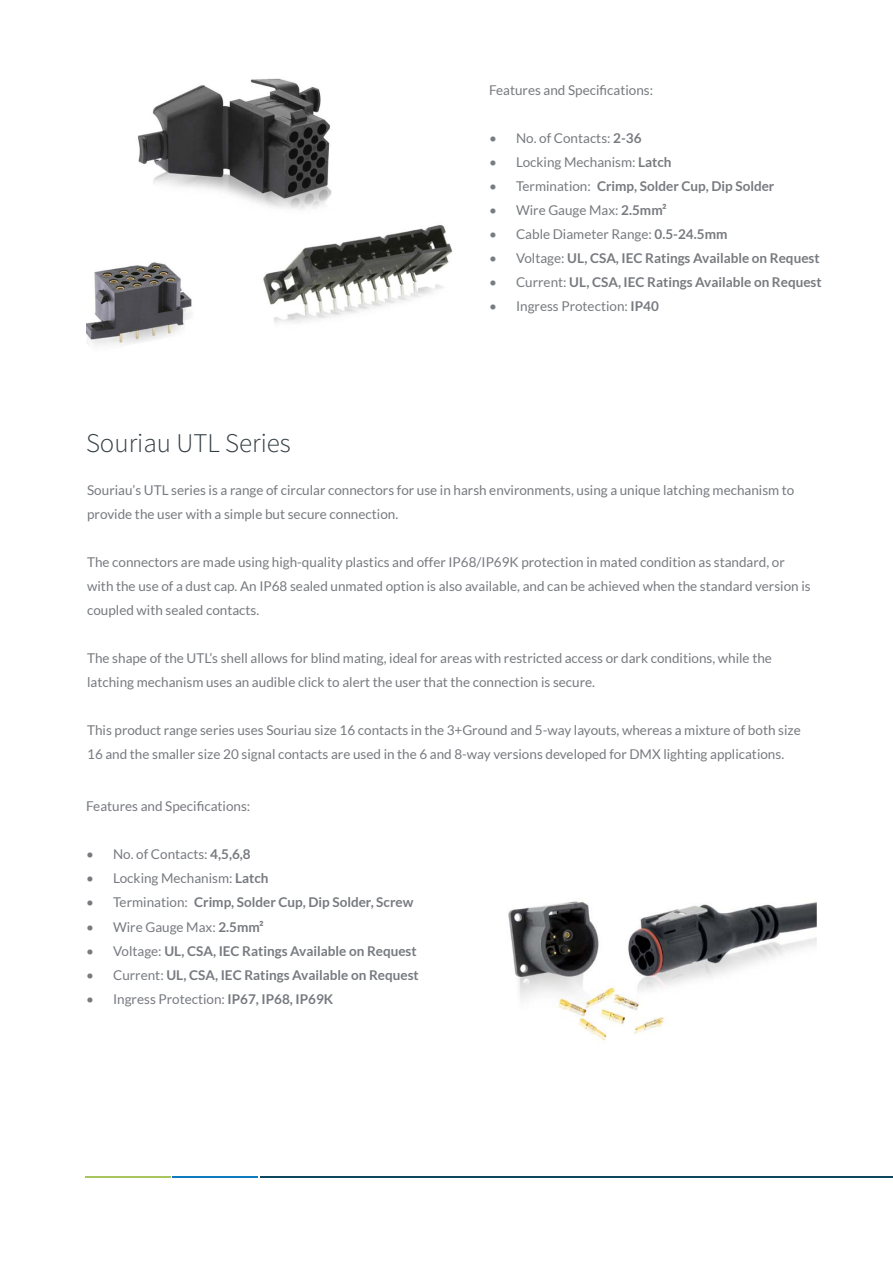
<style>
.page{position:relative;width:893px;height:1263px;background:#fff}
.page>*{position:absolute;margin:0;border:0;box-sizing:border-box;transform-origin:0 0}
.t1{font:300 27px "Source Sans Pro";color:#333e44}
.t2{font:13.5px/24px "Lato";color:#777a7f}
.t3{font:700 13.5px "Lato";color:#777a7f}
.s1{font-weight:700}
.s2{font-weight:400}
</style>
<div class="page">
<hr style="left:260px;top:1176px;width:633px;height:2px;background:#0d475e">
<hr style="left:85px;top:1176px;width:86px;height:2px;background:#a9c560">
<hr style="left:173px;top:1176px;width:85px;height:2px;background:#0e7abf">
<img style="left:508px;top:901px;width:309px;height:143px">
<img style="left:86px;top:78px;width:367px;height:268px">
<p class="t2" style="left:489px;top:78px;width:166px">Features and Specifications:</p>
<p class="t2" style="left:489px;top:126px;width:154px">• No. of Contacts: <span class="s1">2-36</span></p>
<p class="t2" style="left:489px;top:150px;width:184px">• Locking Mechanism: <span class="s1">Latch</span></p>
<p class="t3" style="left:489px;top:178px;width:287px"><span class="s2">• Termination:</span> Crimp, Solder Cup, Dip Solder</p>
<p class="t2" style="left:489px;top:198px;width:179px">• Wire Gauge Max: <span class="s1">2.5mm²</span></p>
<p class="t2" style="left:489px;top:222px;width:240px">• Cable Diameter Range: <span class="s1">0.5-24.5mm</span></p>
<p class="t3" style="left:489px;top:250px;width:332px"><span class="s2">• Voltage:</span> UL, CSA, IEC Ratings Available on Request</p>
<p class="t3" style="left:489px;top:274px;width:334px"><span class="s2">• Current:</span> UL, CSA, IEC Ratings Available on Request</p>
<p class="t2" style="left:489px;top:294px;width:171px">• Ingress Protection: <span class="s1">IP40</span></p>
<h1 class="t1" style="left:86px;top:426px;width:206px">Souriau UTL Series</h1>
<p class="t2" style="left:87px;top:478px;width:709px">Souriau’s UTL series is a range of circular connectors for use in harsh environments, using a unique latching mechanism to provide the user with a simple but secure connection.</p>
<p class="t2" style="left:87px;top:550px;width:725px">The connectors are made using high-quality plastics and offer IP68/IP69K protection in mated condition as standard, or with the use of a dust cap. An IP68 sealed unmated option is also available, and can be achieved when the standard version is coupled with sealed contacts.</p>
<p class="t2" style="left:87px;top:646px;width:686px">The shape of the UTL’s shell allows for blind mating, ideal for areas with restricted access or dark conditions, while the latching mechanism uses an audible click to alert the user that the connection is secure.</p>
<p class="t2" style="left:87px;top:718px;width:715px">This product range series uses Souriau size 16 contacts in the 3+Ground and 5-way layouts, whereas a mixture of both size<br>16 and the smaller size 20 signal contacts are used in the 6 and 8-way versions developed for DMX lighting applications.</p>
<p class="t2" style="left:86px;top:794px;width:166px">Features and Specifications:</p>
<p class="t2" style="left:86px;top:842px;width:166px">• No. of Contacts: <span class="s1">4,5,6,8</span></p>
<p class="t2" style="left:86px;top:866px;width:184px">• Locking Mechanism: <span class="s1">Latch</span></p>
<p class="t3" style="left:86px;top:895px;width:329px"><span class="s2">• Termination:</span> Crimp, Solder Cup, Dip Solder, Screw</p>
<p class="t2" style="left:86px;top:914px;width:179px">• Wire Gauge Max: <span class="s1">2.5mm²</span></p>
<p class="t3" style="left:86px;top:943px;width:332px"><span class="s2">• Voltage:</span> UL, CSA, IEC Ratings Available on Request</p>
<p class="t3" style="left:86px;top:967px;width:334px"><span class="s2">• Current:</span> UL, CSA, IEC Ratings Available on Request</p>
<p class="t2" style="left:86px;top:986px;width:249px">• Ingress Protection: <span class="s1">IP67, IP68, IP69K</span></p>
</div>
